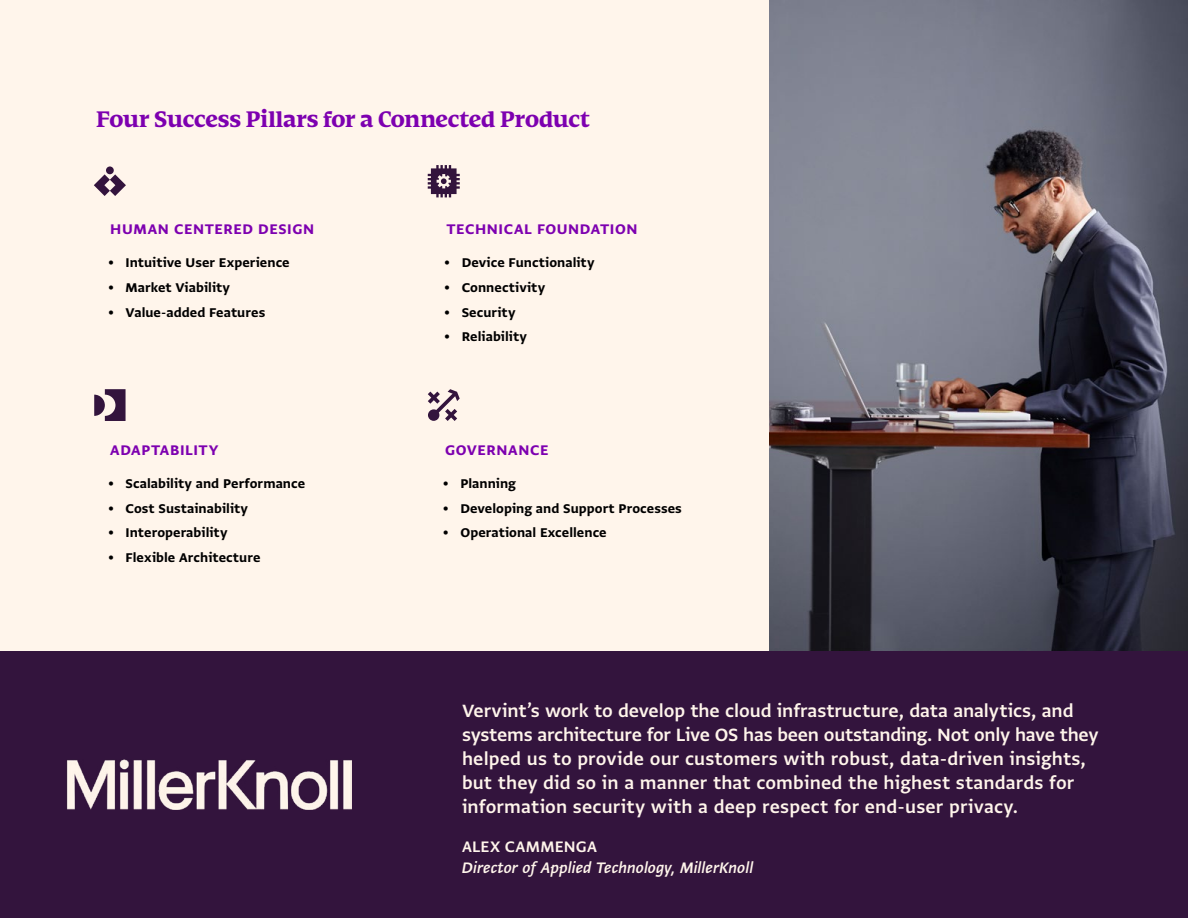
<style>
.page{position:relative;width:1188px;height:918px;background:#fff}
.page>*{position:absolute;margin:0;border:0;box-sizing:border-box;transform-origin:0 0}
.t1{font:700 24px "Delvard Serif Subhead L";letter-spacing:-.005em;color:#7d00b0}
.t2{font:21px/24px "Greta Sans Std Sm Bld";letter-spacing:.005em;color:#fff5eb}
.t3{font:18px "Greta Sans Std Sm Bld Ita";color:#fff5eb}
.t4{font:18px "Greta Sans Std Sm Bld";letter-spacing:.01em;color:#fff5eb}
.t5{font:16.5px "Greta Sans Std Bld";letter-spacing:.035em;color:#7d00b0}
.t6{font:15px "Greta Sans Std Bld";letter-spacing:.005em;color:#000}
</style>
<div class="page">
<div style="left:0;top:0;width:770px;height:918px;background:#fff5eb"></div>
<svg style="left:428px;top:165px;width:32px;height:32px"></svg>
<div style="left:106px;top:166px;width:8px;height:8px;background:#33143d;border-radius:50%"></div>
<svg style="left:94px;top:174px;width:32px;height:22px"></svg>
<svg style="left:94px;top:389px;width:32px;height:32px"></svg>
<svg style="left:428px;top:389px;width:32px;height:32px"></svg>
<img style="left:770px;top:0;width:418px;height:651px">
<div style="left:0;top:651px;width:1188px;height:267px;background:#33143d"></div>
<img style="left:67px;top:760px;width:285px;height:49px">
<p class="t1" style="left:96px;top:104px;width:495px">Four Success Pillars for a Connected Product</p>
<p class="t5" style="left:110px;top:219px;width:206px">HUMAN CENTERED DESIGN</p>
<p class="t6" style="left:108px;top:254px;width:183px">• Intuitive User Experience</p>
<p class="t6" style="left:108px;top:279px;width:124px">• Market Viability</p>
<p class="t6" style="left:108px;top:303px;width:159px">• Value-added Features</p>
<p class="t5" style="left:446px;top:219px;width:193px">TECHNICAL FOUNDATION</p>
<p class="t6" style="left:444px;top:254px;width:152px">• Device Functionality</p>
<p class="t6" style="left:444px;top:279px;width:103px">• Connectivity</p>
<p class="t6" style="left:444px;top:303px;width:73px">• Security</p>
<p class="t6" style="left:444px;top:328px;width:84px">• Reliability</p>
<p class="t5" style="left:110px;top:440px;width:110px">ADAPTABILITY</p>
<p class="t5" style="left:445px;top:440px;width:105px">GOVERNANCE</p>
<p class="t6" style="left:108px;top:475px;width:199px">• Scalability and Performance</p>
<p class="t6" style="left:108px;top:499px;width:142px">• Cost Sustainability</p>
<p class="t6" style="left:108px;top:524px;width:121px">• Interoperability</p>
<p class="t6" style="left:108px;top:549px;width:154px">• Flexible Architecture</p>
<p class="t6" style="left:443px;top:475px;width:75px">• Planning</p>
<p class="t6" style="left:443px;top:499px;width:241px">• Developing and Support Processes</p>
<p class="t6" style="left:443px;top:524px;width:165px">• Operational Excellence</p>
<p class="t2" style="left:462px;top:698px;width:638px">Vervint’s work to develop the cloud infrastructure, data analytics, and systems architecture for Live OS has been outstanding. Not only have they helped us to provide our customers with robust, data-driven insights, but they did so in a manner that combined the highest standards for information security with a deep respect for end-user privacy.</p>
<p class="t4" style="left:462px;top:836px;width:137px">ALEX CAMMENGA</p>
<p class="t3" style="left:462px;top:857px;width:293px">Director of Applied Technology, MillerKnoll</p>
</div>
